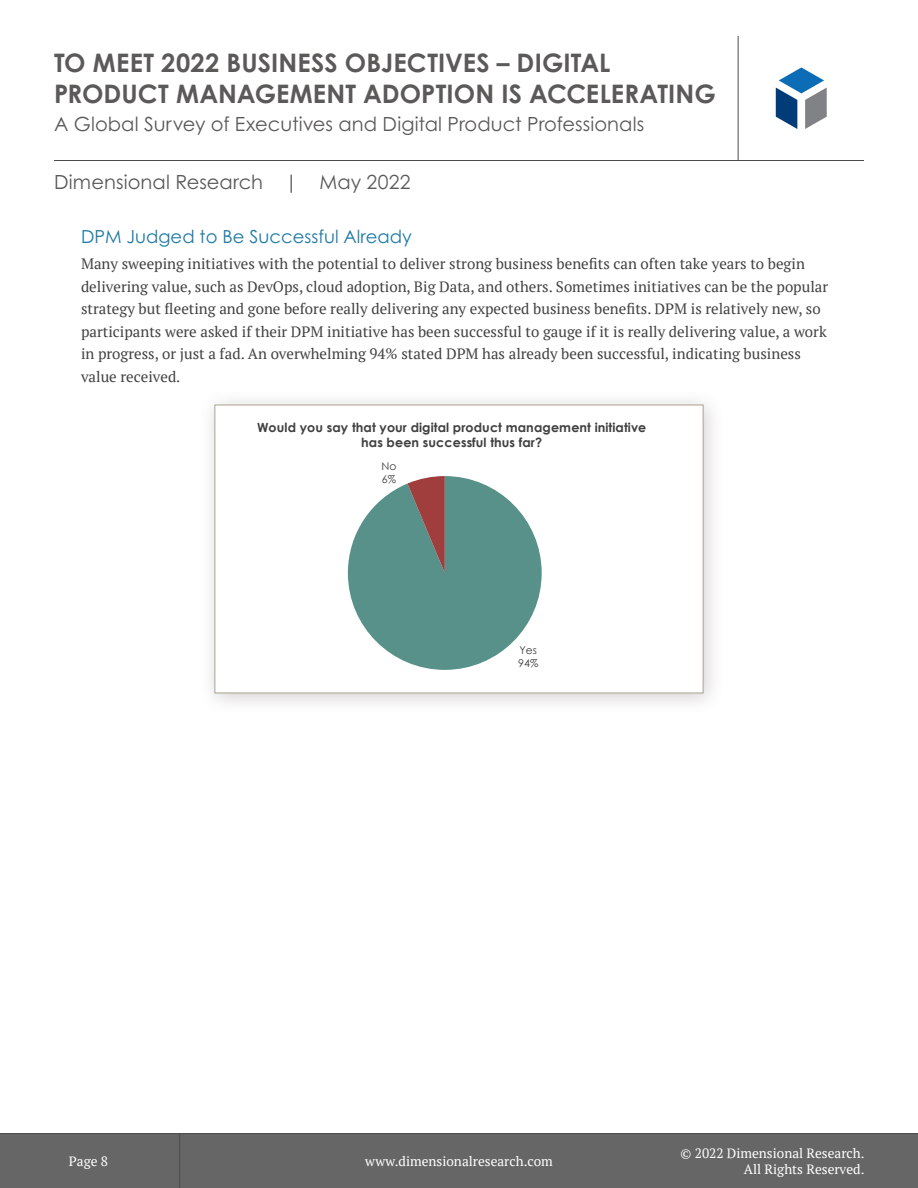
<style>
.page{position:relative;width:918px;height:1188px;background:#fff}
.page>*{position:absolute;margin:0;border:0;box-sizing:border-box;transform-origin:0 0}
.t1{font:700 25.5px/30.6px "Century Gothic Pro";letter-spacing:.005em;color:#5b5a59}
.t2{font:19.5px "Century Gothic Pro";letter-spacing:.005em;color:#5b5a59}
.Subheader_02{font:18px "Century Gothic Pro";color:#1e7aa5}
.Content{font:15px/22.5px "PT Serif";color:#404140}
.t3{font:13.5px/16.2px "PT Serif";color:#fff;text-align:right}
.t4{font:700 12.6px/15.6px "Century Gothic";letter-spacing:.01em;color:#404040;text-align:center}
.t5{font:10.8px/13.6px "Century Gothic";color:#404040}
</style>
<div class="page">
<div style="left:0;top:1134px;width:918px;height:54px;background:#666"></div>
<hr style="left:0;top:1133px;width:918px;height:1px;background:#4d4c4b">
<hr style="left:179px;top:1134px;width:1px;height:54px;background:#4d4c4b">
<hr style="left:54px;top:160px;width:810px;height:1px;background:#4d4c4b">
<hr style="left:738px;top:36px;width:1px;height:124px;background:#4d4c4b">
<svg style="left:776px;top:67px;width:51px;height:62px"></svg>
<div style="left:199px;top:389px;width:526px;height:325px;background:#837877;opacity:.35"></div>
<div style="left:214px;top:405px;width:490px;height:288px;background:#fff;border:1px solid #aaa390"></div>
<svg style="left:348px;top:476px;width:194px;height:194px"></svg>
<h1 class="t1" style="left:54px;top:47px;width:663px">TO MEET 2022 BUSINESS OBJECTIVES – DIGITAL<br>PRODUCT MANAGEMENT ADOPTION IS ACCELERATING</h1>
<h2 class="t2" style="left:54px;top:112px;width:592px">A Global Survey of Executives and Digital Product Professionals</h2>
<h2 class="t2" style="left:54px;top:170px;width:358px">Dimensional Research | May 2022</h2>
<p class="Subheader_02" style="left:81px;top:225px;width:332px">DPM Judged to Be Successful Already</p>
<p class="Content" style="left:81px;top:253px;width:749px">Many sweeping initiatives with the potential to deliver strong business benefits can often take years to begin delivering value, such as DevOps, cloud adoption, Big Data, and others. Sometimes initiatives can be the popular strategy but fleeting and gone before really delivering any expected business benefits. DPM is relatively new, so participants were asked if their DPM initiative has been successful to gauge if it is really delivering value, a work in progress, or just a fad. An overwhelming 94% stated DPM has already been successful, indicating business value received.</p>
<p class="t4" style="left:257px;top:419px;width:391px">Would you say that your digital product management initiative has been successful thus far?</p>
<p class="t3" style="left:69px;top:1153px;width:41px">Page 8</p>
<p class="t5" style="left:382px;top:459px;width:16px">No<br>6%</p>
<p class="t5" style="left:518px;top:643px;width:22px">Yes<br>94%</p>
<p class="t3" style="left:365px;top:1153px;width:189px">www.dimensionalresearch.com</p>
<p class="t3" style="left:681px;top:1145px;width:185px">© 2022 Dimensional Research.<br>All Rights Reserved.</p>
</div>
